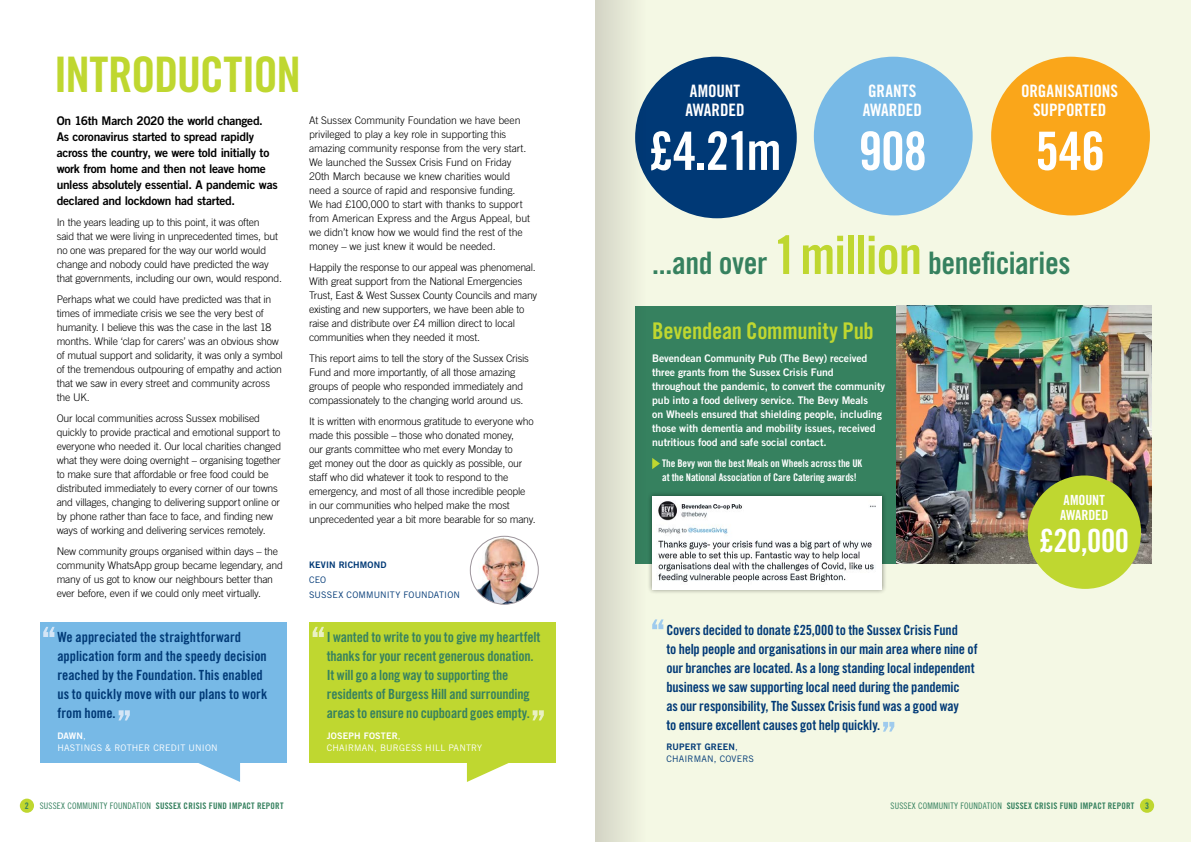
<style>
.page{position:relative;width:1191px;height:842px;background:#fff}
.page>*{position:absolute;margin:0;border:0;box-sizing:border-box;transform-origin:0 0}
.t1{font:53px "Trade Gothic LT Std Bd Cn 20";letter-spacing:-.02em;color:#fff}
.t2{font:49px "Trade Gothic LT Std Bd Cn 20";letter-spacing:-.03em;color:#bfd730}
.t3{font:32px "Trade Gothic LT Std Bd Cn 20";color:#fff}
.t4{font:31px "Trade Gothic LT Std Bd Cn 20";letter-spacing:-.015em;color:#36815f}
.t5{font:23px "Trade Gothic LT Std Bd Cn 20";letter-spacing:-.015em;color:#bfd730}
.t6{font:17.1px/19.3px "Trade Gothic LT Std Bd Cn 20";color:#fff;text-align:center}
.t7{font:14px/19px "Trade Gothic LT Std Bd Cn 20";letter-spacing:-.01em;color:#003976}
.t8{font:14px/19px "Trade Gothic LT Std Bd Cn 20";letter-spacing:-.01em;color:#36815f}
.t9{font:14px/15.4px "Trade Gothic LT Std Bd Cn 20";letter-spacing:-.005em;color:#fff}
.t10{font:12px/16px "Trade Gothic LT Std Bd 2";letter-spacing:-.025em;color:#000}
.t11{font:300 10.5px/14px "Trade Gothic LT Std";letter-spacing:-.02em;color:#000}
.t12{font:10.5px/14px "Trade Gothic LT Std Bd 2";letter-spacing:-.01em;color:#fff}
.t13{font:10.5px/14px "Trade Gothic LT Std Bd Cn 20";letter-spacing:-.01em;color:#fff}
.t14{font:9px "Trade Gothic LT Std Bd Cn 20";letter-spacing:.02em;color:#36815f}
.t15{font:9px "Trade Gothic LT Std";letter-spacing:.02em;color:#fff}
.t16{font:9px/14.8px "Trade Gothic LT Std";letter-spacing:.02em;color:#003976}
.t17{font:9px "Trade Gothic LT Std Bd 2";letter-spacing:.02em;color:#003976}
.t18{font:9px "Trade Gothic LT Std Bd 2";letter-spacing:.02em;color:#fff}
.s1{font-family:"Trade Gothic LT Std"}
.s2{font-size:53px;color:#bfd730}
.s3{font-family:"Trade Gothic LT Std Cn 18"}
</style>
<div class="page">
<div style="left:595px;top:0;width:596px;height:842px;background:#f4f8e4"></div>
<img style="left:470px;top:536px;width:68px;height:68px;border-radius:34px">
<div style="left:470px;top:536px;width:69px;height:69px;border:1px solid #9d959c;border-radius:50%"></div>
<div style="left:991px;top:57px;width:159px;height:158px;background:#faa61a;border-radius:50%"></div>
<div style="left:814px;top:57px;width:158px;height:158px;background:#77b9e6;border-radius:50%"></div>
<div style="left:635px;top:57px;width:161px;height:161px;background:#003976;border-radius:50%"></div>
<svg style="left:198px;top:763px;width:42px;height:19px"></svg>
<div style="left:40px;top:622px;width:246px;height:141px;background:#77b9e6"></div>
<svg style="left:43px;top:627px;width:12px;height:10px"></svg>
<svg style="left:118px;top:710px;width:12px;height:10px"></svg>
<svg style="left:467px;top:763px;width:42px;height:19px"></svg>
<div style="left:309px;top:622px;width:247px;height:141px;background:#bfd730"></div>
<svg style="left:313px;top:627px;width:11px;height:10px"></svg>
<svg style="left:532px;top:710px;width:12px;height:10px"></svg>
<svg style="left:652px;top:619px;width:11px;height:10px"></svg>
<svg style="left:883px;top:722px;width:11px;height:10px"></svg>
<div style="left:635px;top:306px;width:516px;height:258px;background:#36815f"></div>
<img style="left:896px;top:306px;width:255px;height:258px">
<svg style="left:652px;top:458px;width:8px;height:11px"></svg>
<div style="left:647px;top:491px;width:240px;height:104px;background:#000;opacity:.45"></div>
<div style="left:652px;top:496px;width:230px;height:94px;background:#fff"></div>
<img style="left:658px;top:501px;width:218px;height:81px">
<div style="left:1027px;top:475px;width:114px;height:114px;background:#bfd730;border-radius:50%"></div>
<div style="left:20px;top:799px;width:14px;height:14px;background:#bfd730;border-radius:50%"></div>
<div style="left:1140px;top:799px;width:14px;height:14px;background:#bfd730;border-radius:50%"></div>
<svg style="left:595px;top:0;width:50px;height:842px;fill:#e0e1d1"></svg>
<h2 class="t2" style="left:54px;top:45px;width:248px">INTRODUCTION</h2>
<p class="t10" style="left:57px;top:113px;width:222px">On 16th March 2020 the world changed.<br>As coronavirus started to spread rapidly across the country, we were told initially to work from home and then not leave home unless absolutely essential. A pandemic was declared and lockdown had started.</p>
<p class="t11" style="left:57px;top:215px;width:227px">In the years leading up to this point, it was often<br>said that we were living in unprecedented times, but no one was prepared for the way our world would change and nobody could have predicted the way that governments, including our own, would respond.</p>
<p class="t11" style="left:57px;top:292px;width:228px">Perhaps what we could have predicted was that in times of immediate crisis we see the very best of humanity. I believe this was the case in the last 18 months. While ‘clap for carers’ was an obvious show of mutual support and solidarity, it was only a symbol of the tremendous outpouring of empathy and action that we saw in every street and community across the UK.</p>
<p class="t11" style="left:57px;top:411px;width:226px">Our local communities across Sussex mobilised quickly to provide practical and emotional support to everyone who needed it. Our local charities changed what they were doing overnight – organising together to make sure that affordable or free food could be distributed immediately to every corner of our towns and villages, changing to delivering support online or by phone rather than face to face, and finding new ways of working and delivering services remotely.</p>
<p class="t11" style="left:57px;top:544px;width:228px">New community groups organised within days – the community WhatsApp group became legendary, and many of us got to know our neighbours better than ever before, even if we could only meet virtually.</p>
<p class="t11" style="left:309px;top:113px;width:222px">At Sussex Community Foundation we have been privileged to play a key role in supporting this amazing community response from the very start.<br>We launched the Sussex Crisis Fund on Friday 20th March because we knew charities would need a source of rapid and responsive funding.<br>We had £100,000 to start with thanks to support from American Express and the Argus Appeal, but we didn’t know how we would find the rest of the money – we just knew it would be needed.</p>
<p class="t11" style="left:309px;top:260px;width:230px">Happily the response to our appeal was phenomenal.<br>With great support from the National Emergencies Trust, East &amp; West Sussex County Councils and many existing and new supporters, we have been able to raise and distribute over £4 million direct to local communities when they needed it most.</p>
<p class="t11" style="left:309px;top:351px;width:221px">This report aims to tell the story of the Sussex Crisis Fund and more importantly, of all those amazing groups of people who responded immediately and compassionately to the changing world around us.</p>
<p class="t11" style="left:309px;top:414px;width:228px">It is written with enormous gratitude to everyone who made this possible – those who donated money,<br>our grants committee who met every Monday to<br>get money out the door as quickly as possible, our staff who did whatever it took to respond to the emergency, and most of all those incredible people in our communities who helped make the most unprecedented year a bit more bearable for so many.</p>
<p class="t17" style="left:309px;top:559px;width:79px">KEVIN RICHMOND</p>
<p class="t16" style="left:309px;top:572px;width:152px">CEO<br>SUSSEX COMMUNITY FOUNDATION</p>
<h3 class="t7" style="left:57px;top:628px;width:211px">We appreciated the straightforward application form and the speedy decision reached by the Foundation. This enabled us to quickly move with our plans to work from home.</h3>
<p class="t18" style="left:57px;top:730px;width:30px">DAWN<span class="s1">,</span></p>
<p class="t15" style="left:57px;top:742px;width:162px">HASTINGS &amp; ROTHER CREDIT UNION</p>
<h3 class="t8" style="left:327px;top:628px;width:215px">I wanted to write to you to give my heartfelt thanks for your recent generous donation.<br>It will go a long way to supporting the residents of Burgess Hill and surrounding areas to ensure no cupboard goes empty.</h3>
<p class="t18" style="left:327px;top:730px;width:75px">JOSEPH FOSTER<span class="s1">,</span></p>
<p class="t15" style="left:327px;top:742px;width:157px">CHAIRMAN, BURGESS HILL PANTRY</p>
<h3 class="t6" style="left:685px;top:81px;width:61px;text-align:left">AMOUNT<br>AWARDED</h3>
<h1 class="t1" style="left:649px;top:119px;width:134px">£4.21m</h1>
<h3 class="t6" style="left:862px;top:81px;width:61px">GRANTS<br>AWARDED</h3>
<h1 class="t1" style="left:858px;top:119px;width:70px">908</h1>
<h3 class="t6" style="left:1021px;top:81px;width:99px">ORGANISATIONS<br>SUPPORTED</h3>
<h1 class="t1" style="left:1035px;top:119px;width:71px">546</h1>
<h3 class="t4" style="left:652px;top:244px;width:420px">...and over <span class="s2">1 million</span> beneficiaries</h3>
<h3 class="t5" style="left:652px;top:317px;width:223px">Bevendean Community Pub</h3>
<p class="t12" style="left:652px;top:351px;width:234px">Bevendean Community Pub (The Bevy) received three grants from the Sussex Crisis Fund<br>throughout the pandemic, to convert the community pub into a food delivery service. The Bevy Meals<br>on Wheels ensured that shielding people, including those with dementia and mobility issues, received nutritious food and safe social contact.</p>
<p class="t13" style="left:662px;top:456px;width:201px">The Bevy won the best Meals on Wheels across the UK at the National Association of Care Catering awards!</p>
<p class="t7" style="left:666px;top:620px;width:313px">Covers decided to donate £25,000 to the Sussex Crisis Fund<br>to help people and organisations in our main area where nine of our branches are located. As a long standing local independent business we saw supporting local need during the pandemic<br>as our responsibility, The Sussex Crisis fund was a good way<br>to ensure excellent causes got help quickly.</p>
<p class="t17" style="left:666px;top:741px;width:73px">RUPERT GREEN<span class="s1">,</span></p>
<p class="t16" style="left:666px;top:751px;width:89px">CHAIRMAN, COVERS</p>
<h3 class="t9" style="left:1060px;top:492px;width:50px">AMOUNT<br>AWARDED</h3>
<h3 class="t3" style="left:1039px;top:521px;width:91px">£20,000</h3>
<p class="t14" style="left:25px;top:800px;width:260px">2 <span class="s3">SUSSEX COMMUNITY FOUNDATION</span> SUSSEX CRISIS FUND IMPACT REPORT</p>
<p class="t14" style="left:890px;top:800px;width:260px"><span class="s3">SUSSEX COMMUNITY FOUNDATION</span> SUSSEX CRISIS FUND IMPACT REPORT 3</p>
</div>
